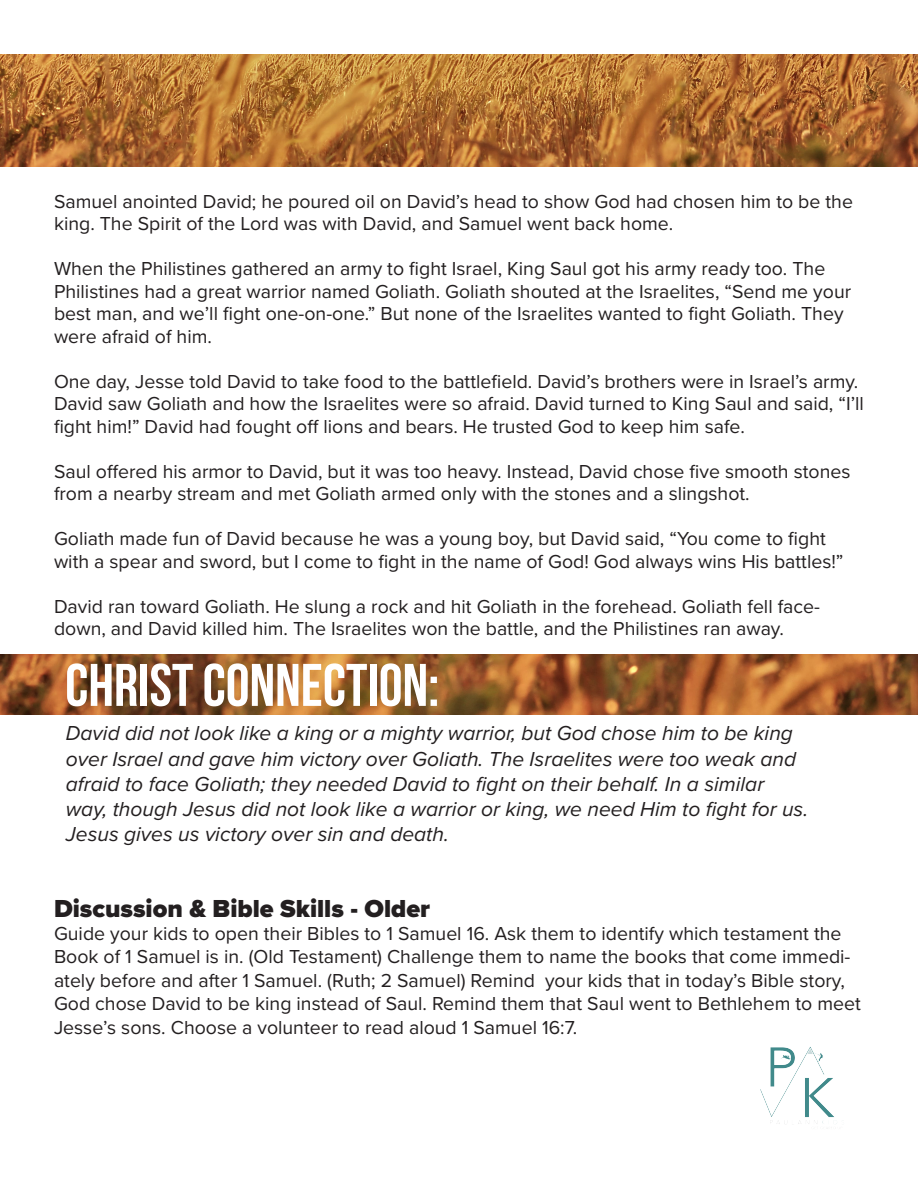
<style>
.page{position:relative;width:918px;height:1188px;background:#fff}
.page>*{position:absolute;margin:0;border:0;box-sizing:border-box;transform-origin:0 0}
.t1{font:700 60px "Bebas Neue";color:#fff}
.t2{font:900 25.5px "Proxima Nova";color:#231f20}
.t3{font:italic 21px/25.2px "Proxima Nova";color:#231f20}
.t4{font:19.5px/22.5px "Proxima Nova";color:#231f20}
</style>
<div class="page">
<img style="left:0;top:655px;width:918px;height:60px">
<img style="left:760px;top:1047px;width:77px;height:77px">
<img style="left:0;top:54px;width:918px;height:112px">
<p class="t4" style="left:54px;top:189px;width:800px">Samuel anointed David; he poured oil on David’s head to show God had chosen him to be the king. The Spirit of the Lord was with David, and Samuel went back home.</p>
<p class="t4" style="left:54px;top:257px;width:799px">When the Philistines gathered an army to fight Israel, King Saul got his army ready too. The Philistines had a great warrior named Goliath. Goliath shouted at the Israelites, “Send me your best man, and we’ll fight one-on-one.” But none of the Israelites wanted to fight Goliath. They were afraid of him.</p>
<p class="t4" style="left:54px;top:369px;width:812px">One day, Jesse told David to take food to the battlefield. David’s brothers were in Israel’s army.<br>David saw Goliath and how the Israelites were so afraid. David turned to King Saul and said, “I’ll fight him!” David had fought off lions and bears. He trusted God to keep him safe.</p>
<p class="t4" style="left:54px;top:459px;width:798px">Saul offered his armor to David, but it was too heavy. Instead, David chose five smooth stones from a nearby stream and met Goliath armed only with the stones and a slingshot.</p>
<p class="t4" style="left:54px;top:527px;width:791px">Goliath made fun of David because he was a young boy, but David said, “You come to fight with a spear and sword, but I come to fight in the name of God! God always wins His battles!”</p>
<p class="t4" style="left:54px;top:594px;width:768px">David ran toward Goliath. He slung a rock and hit Goliath in the forehead. Goliath fell face&shy;down, and David killed him. The Israelites won the battle, and the Philistines ran away.</p>
<p class="t1" style="left:65px;top:652px;width:376px">CHRIST CONNECTION:</p>
<p class="t3" style="left:66px;top:720px;width:744px">David did not look like a king or a mighty warrior, but God chose him to be king over Israel and gave him victory over Goliath. The Israelites were too weak and afraid to face Goliath; they needed David to fight on their behalf. In a similar way, though Jesus did not look like a warrior or king, we need Him to fight for us.<br>Jesus gives us victory over sin and death.</p>
<p class="t2" style="left:54px;top:889px;width:378px">Discussion &amp; Bible Skills - Older</p>
<p class="t4" style="left:54px;top:921px;width:808px;line-height:23.4px">Guide your kids to open their Bibles to 1 Samuel 16. Ask them to identify which testament the Book of 1 Samuel is in. (Old Testament) Challenge them to name the books that come immedi&shy;ately before and after 1 Samuel. (Ruth; 2 Samuel) Remind your kids that in today’s Bible story, God chose David to be king instead of Saul. Remind them that Saul went to Bethlehem to meet Jesse’s sons. Choose a volunteer to read aloud 1 Samuel 16:7.</p>
</div>
